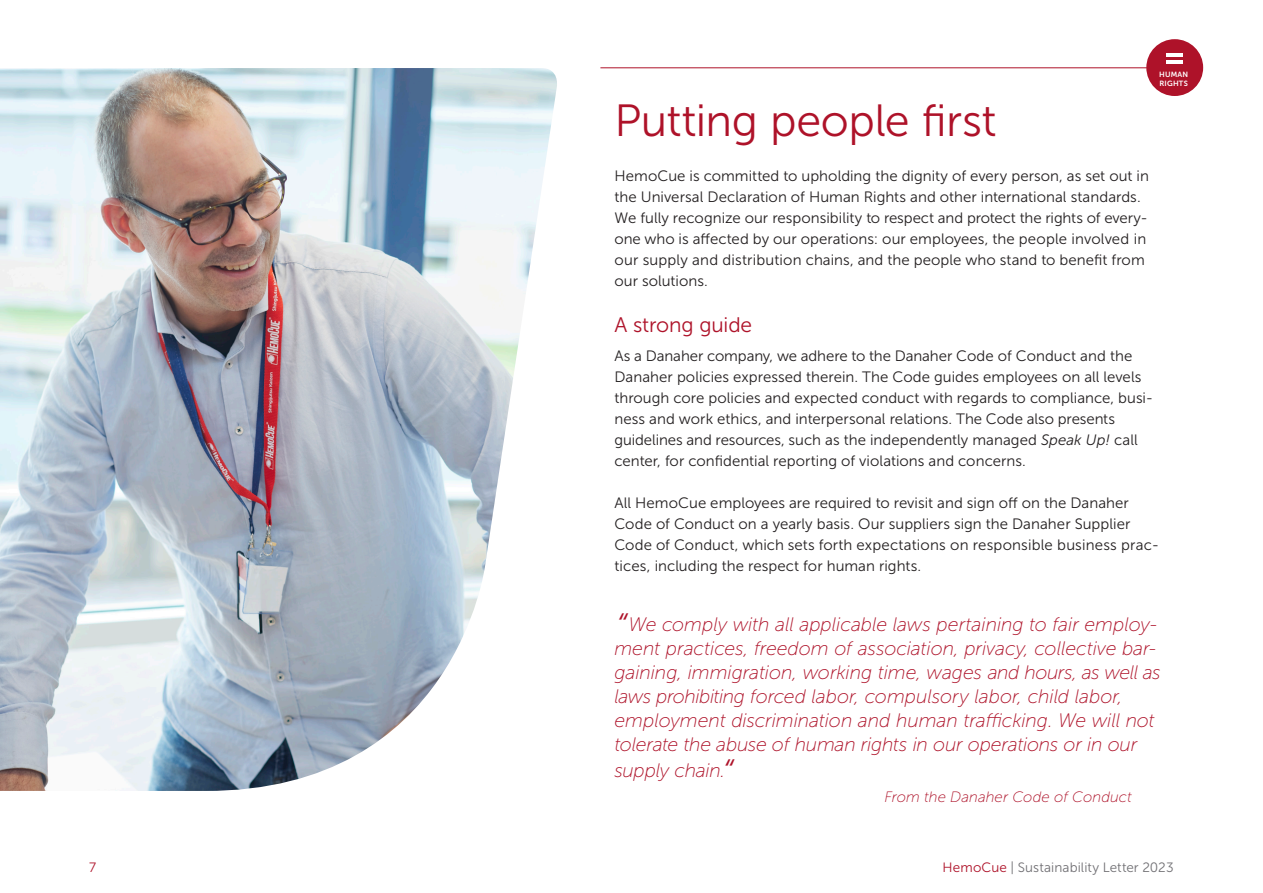
<style>
.page{position:relative;width:1263px;height:893px;background:#fff}
.page>*{position:absolute;margin:0;border:0;box-sizing:border-box;transform-origin:0 0}
.Rubrik{font:45px "Museo Sans 300";letter-spacing:-.01em;color:#ae1229}
.Headline_14_pt{font:21px "Museo Sans 300";letter-spacing:-.005em;color:#ae1229}
.HEM_Quote_white_13_pt{font:italic 19.5px/24.3px "Museo Sans 100";letter-spacing:-.01em;color:#ae1229}
.HEM_bodytext_black_MuseoSans_300_10_14_p{font:15px/21px "Museo Sans 300";letter-spacing:.005em;color:#231f20}
.HEM_Quote_white_13_pt-2{font:italic 15px "Museo Sans 100";letter-spacing:.005em;color:#ae1229}
.t1{font:13.5px "Museo Sans 300";letter-spacing:.01em;color:#717074}
.t2{font:13.5px "Museo Sans 300";color:#ae1229}
.HEM_bodytext_black_MuseoSans_300_10_14_p-2{font:7.5px/9px "Museo Sans 700";letter-spacing:.02em;color:#fff}
.s1{font-style:italic}
.s2{font-size:42px}
.s3{color:#ae1229}
</style>
<div class="page">
<hr style="left:445px;top:68px;width:729px;height:1px;background:#ae1229">
<div style="left:1146px;top:39px;width:57px;height:57px;background:#ae1229;border-radius:50%"></div>
<hr style="left:1166px;top:54px;width:17px;height:3px;background:#fff">
<hr style="left:1166px;top:61px;width:17px;height:3px;background:#fff">
<img style="left:0;top:68px;width:559px;height:723px">
<p class="Rubrik" style="left:614px;top:96px;width:384px">Putting people first</p>
<p class="HEM_bodytext_black_MuseoSans_300_10_14_p-2" style="left:1159px;top:70px;width:30px">HUMAN<br>RIGHTS</p>
<p class="HEM_bodytext_black_MuseoSans_300_10_14_p" style="left:614px;top:165px;width:536px">HemoCue is committed to upholding the dignity of every person, as set out in the Universal Declaration of Human Rights and other international standards.<br>We fully recognize our responsibility to respect and protect the rights of every&shy;one who is affected by our operations: our employees, the people involved in our supply and distribution chains, and the people who stand to benefit from our solutions.</p>
<p class="Headline_14_pt" style="left:614px;top:313px;width:139px">A strong guide</p>
<p class="HEM_bodytext_black_MuseoSans_300_10_14_p" style="left:614px;top:346px;width:540px">As a Danaher company, we adhere to the Danaher Code of Conduct and the Danaher policies expressed therein. The Code guides employees on all levels through core policies and expected conduct with regards to compliance, busi&shy;ness and work ethics, and interpersonal relations. The Code also presents guidelines and resources, such as the independently managed <span class="s1">Speak Up!</span> call center, for confidential reporting of violations and concerns.</p>
<p class="HEM_bodytext_black_MuseoSans_300_10_14_p" style="left:614px;top:493px;width:546px">All HemoCue employees are required to revisit and sign off on the Danaher Code of Conduct on a yearly basis. Our suppliers sign the Danaher Supplier Code of Conduct, which sets forth expectations on responsible business prac&shy;tices, including the respect for human rights.</p>
<p class="HEM_Quote_white_13_pt" style="left:614px;top:612px;width:548px"><span class="s2">“</span>We comply with all applicable laws pertaining to fair employ&shy;ment practices, freedom of association, privacy, collective bar&shy;gaining, immigration, working time, wages and hours, as well as laws prohibiting forced labor, compulsory labor, child labor, employment discrimination and human trafficking. We will not tolerate the abuse of human rights in our operations or in our supply chain.<span class="s2">“</span></p>
<p class="HEM_Quote_white_13_pt-2" style="left:884px;top:789px;width:249px">From the Danaher Code of Conduct</p>
<p class="t2" style="left:89px;top:860px;width:9px">7</p>
<p class="t1" style="left:942px;top:860px;width:233px"><span class="s3">HemoCue</span> | Sustainability Letter 2023</p>
</div>
